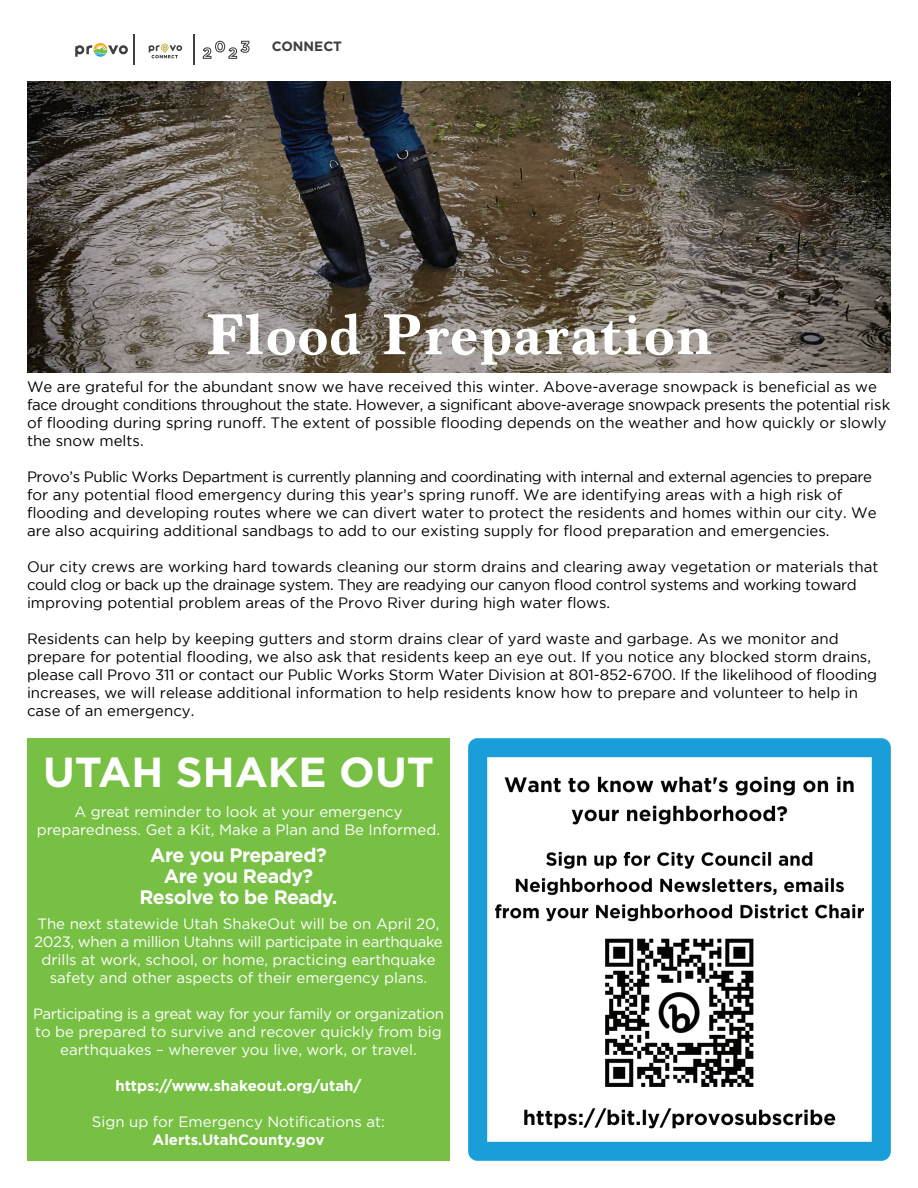
<style>
.page{position:relative;width:918px;height:1188px;background:#fff}
.page>*{position:absolute;margin:0;border:0;box-sizing:border-box;transform-origin:0 0}
.t1{font:700 60px "Marion";letter-spacing:.025em;color:#fff}
.t2{font:700 42px "Gotham";color:#fff}
.t3{font:700 19.5px/21px "Gotham";letter-spacing:-.025em;color:#fff;text-align:center}
.t4{font:15px/18px "Gotham";color:#000}
.t5{font:15px/18px "Gotham";color:#fff;text-align:center}
.t6{font:15px/18px "Gotham";letter-spacing:-.02em;color:#fff;text-align:center}
.t7{font:700 15px "Gotham";color:#fff}
.t8{font:700 13.5px "Gotham";color:#3e3e3f}
</style>
<div class="page">
<img style="left:27px;top:81px;width:864px;height:292px">
<div style="left:27px;top:738px;width:423px;height:423px;background:#77c044"></div>
<svg style="left:149px;top:43px;width:33px;height:15px"></svg>
<svg style="left:75px;top:43px;width:53px;height:14px"></svg>
<hr style="left:133px;top:35px;width:1px;height:30px;background:#404041">
<hr style="left:193px;top:35px;width:1px;height:30px;background:#404041">
<svg style="left:203px;top:41px;width:47px;height:18px"></svg>
<img style="left:468px;top:738px;width:423px;height:423px">
<p class="t8" style="left:272px;top:38px;width:72px">CONNECT</p>
<h1 class="t1" style="left:205px;top:299px;width:510px">Flood Preparation</h1>
<p class="t4" style="left:27px;top:377px;width:865px">We are grateful for the abundant snow we have received this winter. Above-average snowpack is beneficial as we face drought conditions throughout the state. However, a significant above-average snowpack presents the potential risk of flooding during spring runoff. The extent of possible flooding depends on the weather and how quickly or slowly the snow melts.</p>
<p class="t4" style="left:27px;top:467px;width:851px">Provo’s Public Works Department is currently planning and coordinating with internal and external agencies to prepare for any potential flood emergency during this year’s spring runoff. We are identifying areas with a high risk of flooding and developing routes where we can divert water to protect the residents and homes within our city. We are also acquiring additional sandbags to add to our existing supply for flood preparation and emergencies.</p>
<p class="t4" style="left:27px;top:557px;width:853px">Our city crews are working hard towards cleaning our storm drains and clearing away vegetation or materials that could clog or back up the drainage system. They are readying our canyon flood control systems and working toward improving potential problem areas of the Provo River during high water flows.</p>
<p class="t4" style="left:27px;top:629px;width:852px">Residents can help by keeping gutters and storm drains clear of yard waste and garbage. As we monitor and prepare for potential flooding, we also ask that residents keep an eye out. If you notice any blocked storm drains, please call Provo 311 or contact our Public Works Storm Water Division at 801-852-6700. If the likelihood of flooding increases, we will release additional information to help residents know how to prepare and volunteer to help in case of an emergency.</p>
<h2 class="t2" style="left:43px;top:744px;width:392px">UTAH SHAKE OUT</h2>
<p class="t5" style="left:37px;top:802px;width:405px">A great reminder to look at your emergency preparedness. Get a Kit, Make a Plan and Be Informed.</p>
<h3 class="t3" style="left:140px;top:844px;width:199px">Are you Prepared?<br>Are you Ready?<br>Resolve to be Ready.</h3>
<p class="t5" style="left:34px;top:915px;width:410px">The next statewide Utah ShakeOut will be on April 20, 2023, when a million Utahns will participate in earthquake drills at work, school, or home, practicing earthquake safety and other aspects of their emergency plans.</p>
<p class="t6" style="left:33px;top:1005px;width:412px">Participating is a great way for your family or organization to be prepared to survive and recover quickly from big earthquakes – wherever you live, work, or travel.</p>
<p class="t7" style="left:115px;top:1076px;width:248px">https://www.shakeout.org/utah/</p>
<p class="t5" style="left:92px;top:1113px;width:295px">Sign up for Emergency Notifications at:</p>
<p class="t7" style="left:153px;top:1130px;width:173px">Alerts.UtahCounty.gov</p>
</div>
